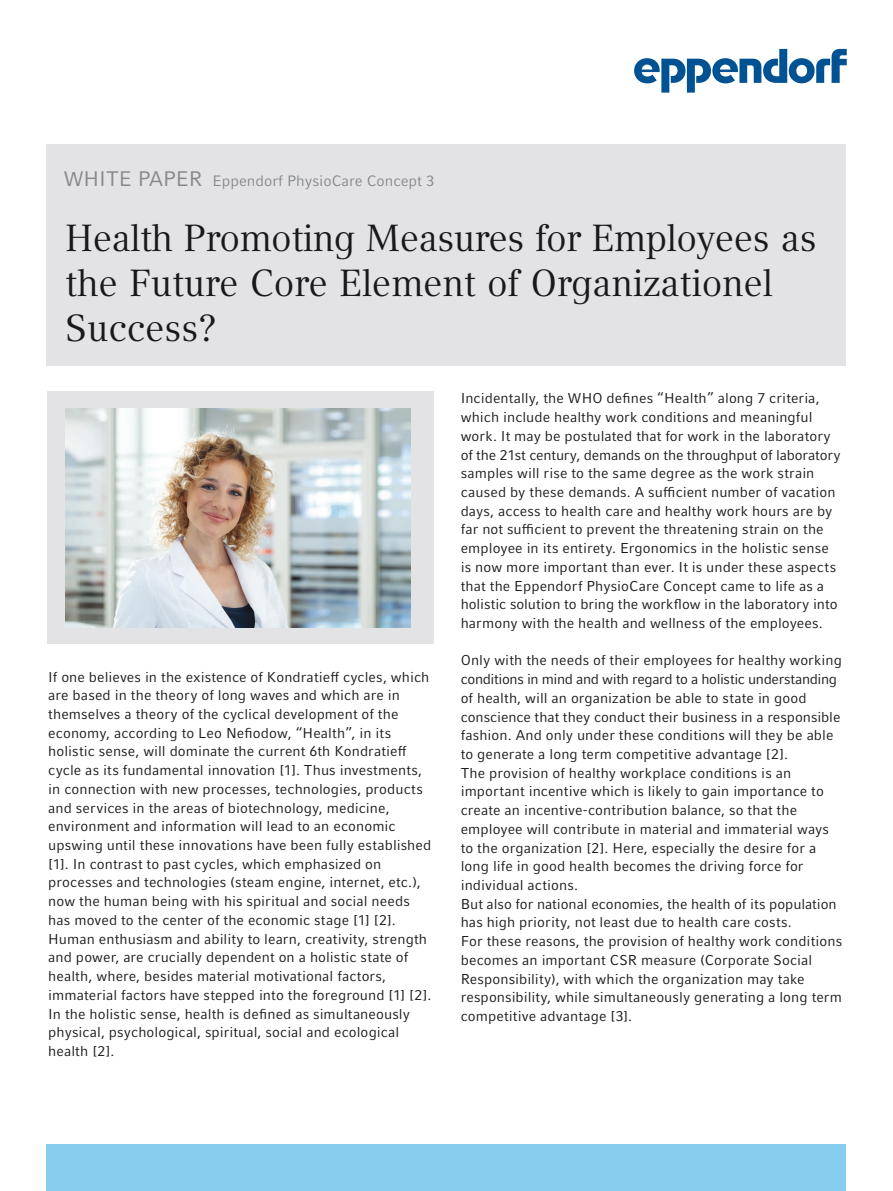
<style>
.page{position:relative;width:893px;height:1191px;background:#fff}
.page>*{position:absolute;margin:0;border:0;box-sizing:border-box;transform-origin:0 0}
.Head{font:37.5px/45px "Compatil Textfor Eppendorf";letter-spacing:-.005em;color:#1a181a}
.t1{font:15px "Compatil Factfor Eppendorf";color:#86888a}
._03_Body_Copy_no_pi{font:14.25px/18.8px "Compatil Factfor Eppendorf";letter-spacing:.005em;color:#1a181a}
.s1{font-size:21px}
</style>
<div class="page">
<svg style="left:634px;top:49px;width:213px;height:44px"></svg>
<div style="left:47px;top:1144px;width:799px;height:47px;background:#87cdee"></div>
<div style="left:47px;top:145px;width:799px;height:221px;background:#e3e3e5"></div>
<div style="left:47px;top:391px;width:387px;height:253px;background:#e3e3e5"></div>
<img style="left:66px;top:408px;width:345px;height:219px">
<p class="t1" style="left:64px;top:172px;width:372px"><span class="s1">WHITE PAPER</span> Eppendorf PhysioCare Concept 3</p>
<p class="Head" style="left:65px;top:215px;width:753px">Health Promoting Measures for Employees as the Future Core Element of Organizationel<br>Success?</p>
<p class="_03_Body_Copy_no_pi" style="left:48px;top:667px;width:385px">If one believes in the existence of Kondratieff cycles, which are based in the theory of long waves and which are in themselves a theory of the cyclical development of the economy, according to Leo Nefiodow, “Health”, in its holistic sense, will dominate the current 6th Kondratieff cycle as its fundamental innovation [1]. Thus investments, in connection with new processes, technologies, products and services in the areas of biotechnology, medicine, environment and information will lead to an economic upswing until these innovations have been fully established [1]. In contrast to past cycles, which emphasized on processes and technologies (steam engine, internet, etc.), now the human being with his spiritual and social needs has moved to the center of the economic stage [1] [2].<br>Human enthusiasm and ability to learn, creativity, strength and power, are crucially dependent on a holistic state of health, where, besides material motivational factors, immaterial factors have stepped into the foreground [1] [2].<br>In the holistic sense, health is defined as simultaneously physical, psychological, spiritual, social and ecological health [2].</p>
<p class="_03_Body_Copy_no_pi" style="left:461px;top:389px;width:381px">Incidentally, the WHO defines “Health” along 7 criteria, which include healthy work conditions and meaningful work. It may be postulated that for work in the laboratory of the 21st century, demands on the throughput of laboratory samples will rise to the same degree as the work strain caused by these demands. A sufficient number of vacation days, access to health care and healthy work hours are by far not sufficient to prevent the threatening strain on the employee in its entirety. Ergonomics in the holistic sense is now more important than ever. It is under these aspects that the Eppendorf PhysioCare Concept came to life as a holistic solution to bring the workflow in the laboratory into harmony with the health and wellness of the employees.</p>
<p class="_03_Body_Copy_no_pi" style="left:461px;top:651px;width:383px">Only with the needs of their employees for healthy working conditions in mind and with regard to a holistic understanding of health, will an organization be able to state in good conscience that they conduct their business in a responsible fashion. And only under these conditions will they be able to generate a long term competitive advantage [2].<br>The provision of healthy workplace conditions is an important incentive which is likely to gain importance to create an incentive-contribution balance, so that the employee will contribute in material and immaterial ways to the organization [2]. Here, especially the desire for a long life in good health becomes the driving force for individual actions.</p>
<p class="_03_Body_Copy_no_pi" style="left:461px;top:894px;width:377px">But also for national economies, the health of its population has high priority, not least due to health care costs.</p>
<p class="_03_Body_Copy_no_pi" style="left:461px;top:932px;width:383px">For these reasons, the provision of healthy work conditions becomes an important CSR measure (Corporate Social Responsibility), with which the organization may take responsibility, while simultaneously generating a long term competitive advantage [3].</p>
</div>
